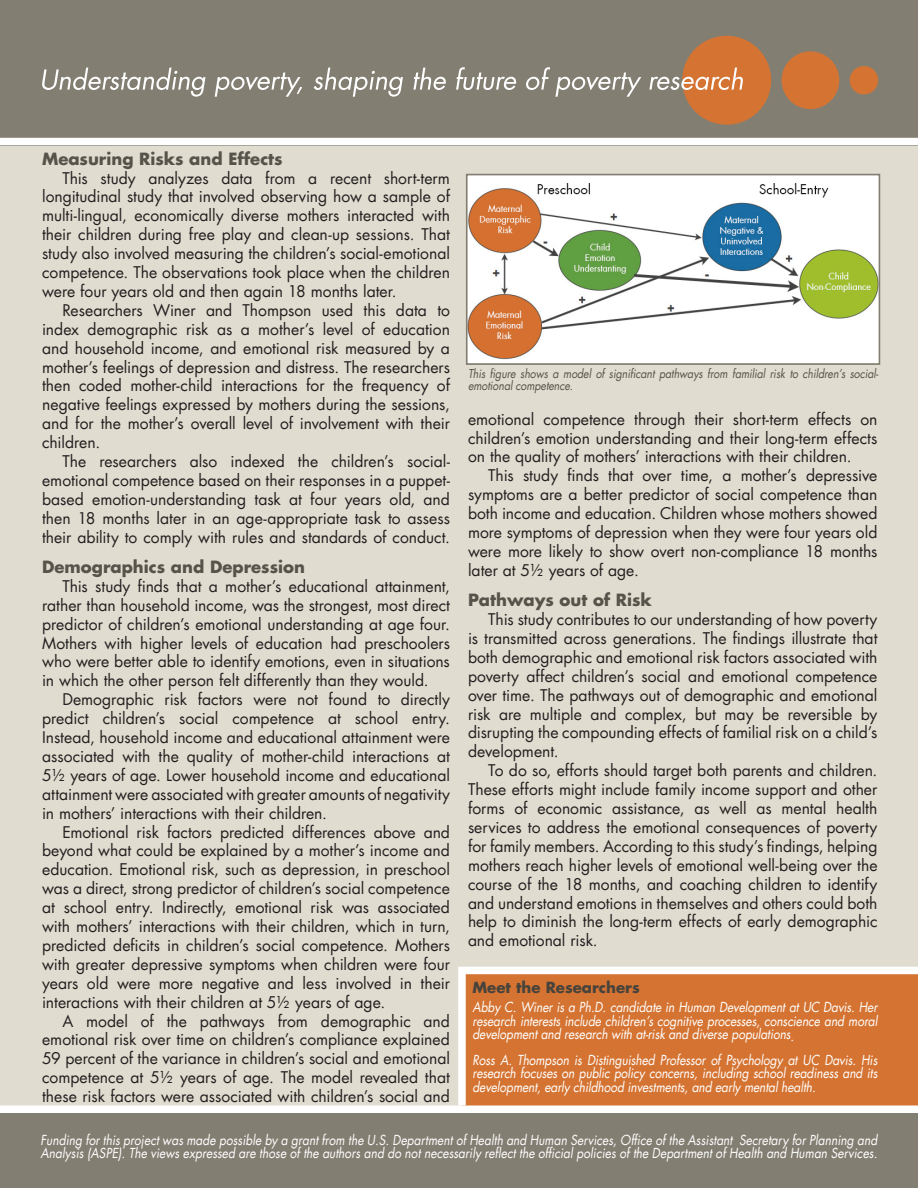
<style>
.page{position:relative;width:918px;height:1188px;background:#fff}
.page>*{position:absolute;margin:0;border:0;box-sizing:border-box;transform-origin:0 0}
.body_text__no_indent{font:700 16.5px "Futura UC Davis";color:#57534a}
.body_text__no_indent-2{font:15.75px/18.9px "Futura UC Davis";letter-spacing:-.005em;color:#231f20;text-align:justify}
.subhead{font:700 15px "Futura UC Davis";color:#47433c}
.sidebar_futura_text{font:italic 13.5px/13.5px "Futura UC Davis";color:#fff;text-align:justify;scale:.89 1}
.sidebar_futura_text-2{font:italic 12px/12px "Futura UC Davis";letter-spacing:-.01em;color:#57534a;scale:.89 1}
.s1{font-style:normal}
</style>
<div class="page">
<div style="left:0;top:138px;width:918px;height:1050px;background:#e0ddd0"></div>
<div style="left:0;top:0;width:918px;height:145px;background:#837e72"></div>
<div style="left:682px;top:36px;width:89px;height:89px;background:#d57432;border-radius:50%"></div>
<div style="left:782px;top:51px;width:57px;height:58px;background:#d57432;border-radius:50%"></div>
<div style="left:850px;top:66px;width:28px;height:28px;background:#d57432;border-radius:50%"></div>
<svg style="left:42px;top:67px;width:701px;height:30px"></svg>
<div style="left:0;top:138px;width:918px;height:7px;background:#fff"></div>
<div style="left:0;top:1110px;width:918px;height:78px;background:#837e72"></div>
<div style="left:462px;top:970px;width:456px;height:139px;background:#d57432"></div>
<div style="left:464px;top:967px;width:454px;height:7px;background:#fff"></div>
<div style="left:0;top:1106px;width:918px;height:7px;background:#fff"></div>
<div style="left:458px;top:967px;width:8px;height:139px;background:#fff"></div>
<img style="left:469px;top:177px;width:408px;height:185px">
<div style="left:466px;top:174px;width:414px;height:191px;border:2px solid #837e72"></div>
<p class="body_text__no_indent" style="left:42px;top:147px;width:242px">Measuring Risks and Effects</p>
<p class="body_text__no_indent-2" style="left:42px;top:168px;width:409px;text-indent:20px">This study analyzes data from a recent short-term longitudinal study that involved observing how a sample of multi-lingual, economically diverse mothers interacted with their children during free play and clean-up sessions. That study also involved measuring the children’s social-emotional competence. The observations took place when the children were four years old and then again 18 months later.</p>
<p class="body_text__no_indent-2" style="left:42px;top:301px;width:409px;text-indent:20px">Researchers Winer and Thompson used this data to index demographic risk as a mother’s level of education and household income, and emotional risk measured by a mother’s feelings of depression and distress. The researchers then coded mother-child interactions for the frequency of negative feelings expressed by mothers during the sessions, and for the mother’s overall level of involvement with their children.</p>
<p class="body_text__no_indent-2" style="left:42px;top:452px;width:409px;text-indent:20px">The researchers also indexed the children’s social&shy;emotional competence based on their responses in a puppet&shy;based emotion-understanding task at four years old, and then 18 months later in an age-appropriate task to assess their ability to comply with rules and standards of conduct.</p>
<p class="body_text__no_indent" style="left:42px;top:556px;width:264px">Demographics and Depression</p>
<p class="body_text__no_indent-2" style="left:42px;top:577px;width:409px;text-indent:20px">This study finds that a mother’s educational attainment, rather than household income, was the strongest, most direct predictor of children’s emotional understanding at age four.<br>Mothers with higher levels of education had preschoolers who were better able to identify emotions, even in situations in which the other person felt differently than they would.</p>
<p class="body_text__no_indent-2" style="left:42px;top:690px;width:409px;text-indent:20px">Demographic risk factors were not found to directly predict children’s social competence at school entry.<br>Instead, household income and educational attainment were associated with the quality of mother-child interactions at 5½ years of age. Lower household income and educational attainment were associated with greater amounts of negativity in mothers’ interactions with their children.</p>
<p class="body_text__no_indent-2" style="left:42px;top:822px;width:409px;text-indent:20px">Emotional risk factors predicted differences above and beyond what could be explained by a mother’s income and education. Emotional risk, such as depression, in preschool was a direct, strong predictor of children’s social competence at school entry. Indirectly, emotional risk was associated with mothers’ interactions with their children, which in turn, predicted deficits in children’s social competence. Mothers with greater depressive symptoms when children were four years old were more negative and less involved in their interactions with their children at 5½ years of age.</p>
<p class="body_text__no_indent-2" style="left:42px;top:1011px;width:409px;text-indent:20px">A model of the pathways from demographic and emotional risk over time on children’s compliance explained 59 percent of the variance in children’s social and emotional competence at 5½ years of age. The model revealed that these risk factors were associated with children’s social and</p>
<p class="sidebar_futura_text-2" style="left:468px;top:368px;width:463px">This figure shows a model of significant pathways from familial risk to children’s social&shy;emotional competence.</p>
<p class="body_text__no_indent-2" style="left:468px;top:410px;width:411px">emotional competence through their short-term effects on children’s emotion understanding and their long-term effects on the quality of mothers’ interactions with their children.</p>
<p class="body_text__no_indent-2" style="left:468px;top:466px;width:411px;text-indent:20px">This study finds that over time, a mother’s depressive symptoms are a better predictor of social competence than both income and education. Children whose mothers showed more symptoms of depression when they were four years old were more likely to show overt non-compliance 18 months later at 5½ years of age.</p>
<p class="body_text__no_indent" style="left:468px;top:589px;width:186px">Pathways out of Risk</p>
<p class="body_text__no_indent-2" style="left:468px;top:610px;width:411px;text-indent:20px">This study contributes to our understanding of how poverty is transmitted across generations. The findings illustrate that both demographic and emotional risk factors associated with poverty affect children’s social and emotional competence over time. The pathways out of demographic and emotional risk are multiple and complex, but may be reversible by disrupting the compounding effects of familial risk on a child’s development.</p>
<p class="body_text__no_indent-2" style="left:468px;top:761px;width:411px;text-indent:20px">To do so, efforts should target both parents and children.<br>These efforts might include family income support and other forms of economic assistance, as well as mental health services to address the emotional consequences of poverty for family members. According to this study’s findings, helping mothers reach higher levels of emotional well-being over the course of the 18 months, and coaching children to identify and understand emotions in themselves and others could both help to diminish the long-term effects of early demographic and emotional risk.</p>
<p class="subhead" style="left:473px;top:977px;width:169px">Meet the Researchers</p>
<p class="sidebar_futura_text" style="left:473px;top:1001px;width:457px">Abby C. Winer is a Ph.D. candidate in Human Development at UC Davis. Her research interests include children’s cognitive processes, conscience and moral development and research with at-risk and diverse populations<span class="s1">.</span></p>
<p class="sidebar_futura_text" style="left:473px;top:1053px;width:457px">Ross A. Thompson is Distinguished Professor of Psychology at UC Davis. His research focuses on public policy concerns, including school readiness and its development, early childhood investments, and early mental health.</p>
<p class="sidebar_futura_text" style="left:40px;top:1133px;width:942px">Funding for this project was made possible by a grant from the U.S. Department of Health and Human Services, Office of the Assistant Secretary for Planning and<br>Analysis (ASPE). The views expressed are those of the authors and do not necessarily reflect the official policies of the Department of Health and Human Services.</p>
</div>
